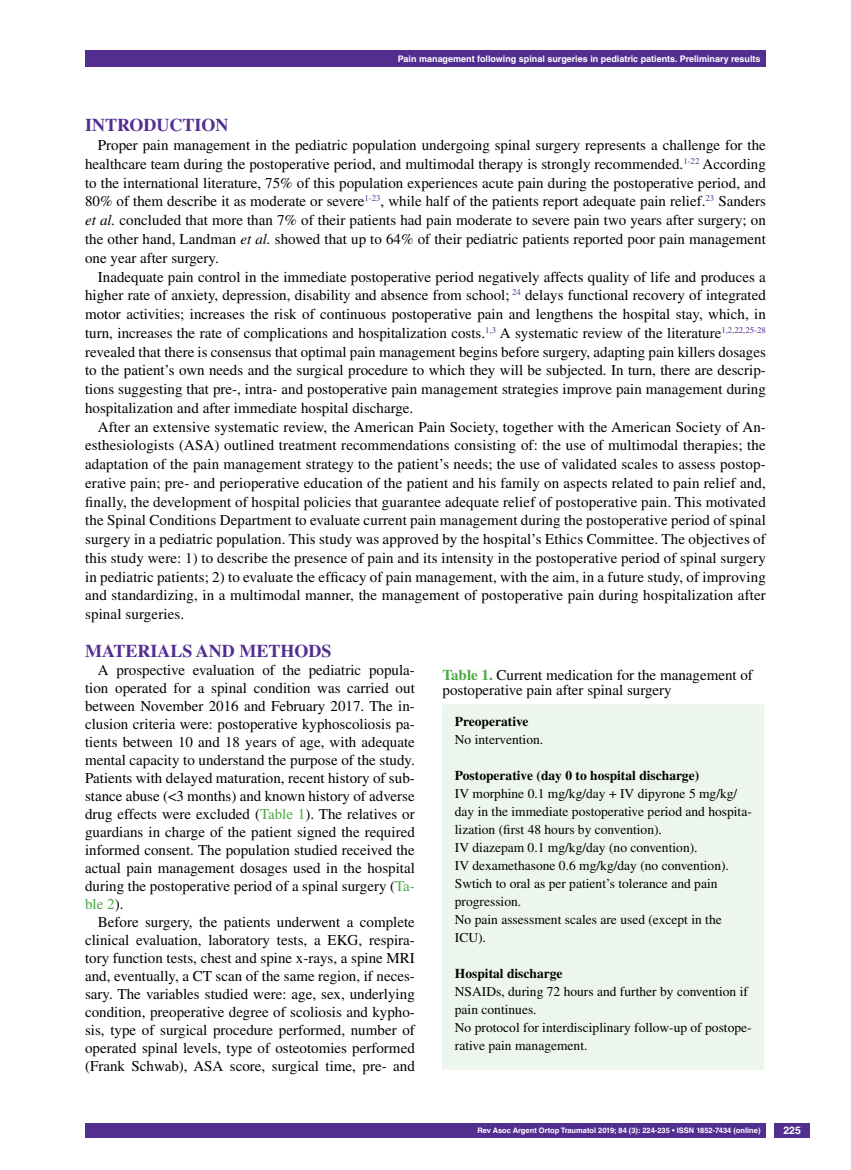
<style>
.page{position:relative;width:851px;height:1170px;background:#fff}
.page>*{position:absolute;margin:0;border:0;box-sizing:border-box;transform-origin:0 0}
.t1{font:700 18px "Times LT Std";color:#522e91}
.t2{font:15px/18.8px "Times LT Std";color:#000;text-align:justify}
.t3{font:13.5px/18px "Times LT Std";color:#000}
.t4{font:700 13.5px "Times LT Std";color:#000}
.t5{font:700 10.5px "Helvetica LT Std";color:#fff}
.t6{font:700 9px "Helvetica LT Std";color:#fff}
.t7{font:700 7.5px "Helvetica LT Std";color:#fff}
.s1{font-style:italic}
.s2{color:#49a942}
.s3{font-weight:700;color:#49a942}
</style>
<div class="page">
<div style="left:85px;top:50px;width:680px;height:17px;background:#522e91"></div>
<div style="left:85px;top:1123px;width:680px;height:14px;background:#522e91"></div>
<div style="left:774px;top:1123px;width:35px;height:14px;background:#522e91"></div>
<div style="left:442px;top:703px;width:323px;height:367px;background:#edf6ec"></div>
<hr style="left:442px;top:702px;width:323px;height:2px;background:#fff">
<hr style="left:764px;top:704px;width:1px;height:365px;background:#fff">
<hr style="left:442px;top:1069px;width:323px;height:2px;background:#fff">
<p class="t6" style="left:398px;top:53px;width:364px">Pain management following spinal surgeries in pediatric patients. Preliminary results</p>
<p class="t1" style="left:85px;top:115px;width:145px">Introduction</p>
<p class="t2" style="left:85px;top:136px;width:682px;text-indent:13px">Proper pain management in the pediatric population undergoing spinal surgery represents a challenge for the healthcare team during the postoperative period, and multimodal therapy is strongly recommended.<sup>1-22</sup> According to the international literature, 75% of this population experiences acute pain during the postoperative period, and 80% of them describe it as moderate or severe<sup>1-23</sup>, while half of the patients report adequate pain relief.<sup>23</sup> Sanders <span class="s1">et al.</span> concluded that more than 7% of their patients had pain moderate to severe pain two years after surgery; on the other hand, Landman <span class="s1">et al.</span> showed that up to 64% of their pediatric patients reported poor pain management one year after surgery.</p>
<p class="t2" style="left:85px;top:267px;width:682px;text-indent:13px">Inadequate pain control in the immediate postoperative period negatively affects quality of life and produces a higher rate of anxiety, depression, disability and absence from school; <sup>24</sup> delays functional recovery of integrated motor activities; increases the risk of continuous postoperative pain and lengthens the hospital stay, which, in turn, increases the rate of complications and hospitalization costs.<sup>1,3</sup> A systematic review of the literature<sup>1,2,22,25-28 </sup>revealed that there is consensus that optimal pain management begins before surgery, adapting pain killers dosages to the patient’s own needs and the surgical procedure to which they will be subjected. In turn, there are descrip&shy;tions suggesting that pre-, intra- and postoperative pain management strategies improve pain management during hospitalization and after immediate hospital discharge.</p>
<p class="t2" style="left:85px;top:417px;width:682px;text-indent:13px">After an extensive systematic review, the American Pain Society, together with the American Society of An&shy;esthesiologists (ASA) outlined treatment recommendations consisting of: the use of multimodal therapies; the adaptation of the pain management strategy to the patient’s needs; the use of validated scales to assess postop&shy;erative pain; pre- and perioperative education of the patient and his family on aspects related to pain relief and, finally, the development of hospital policies that guarantee adequate relief of postoperative pain. This motivated the Spinal Conditions Department to evaluate current pain management during the postoperative period of spinal surgery in a pediatric population. This study was approved by the hospital’s Ethics Committee. The objectives of this study were: 1) to describe the presence of pain and its intensity in the postoperative period of spinal surgery in pediatric patients; 2) to evaluate the efficacy of pain management, with the aim, in a future study, of improving and standardizing, in a multimodal manner, the management of postoperative pain during hospitalization after spinal surgeries.</p>
<p class="t1" style="left:85px;top:640px;width:248px">Materials and Methods</p>
<p class="t2" style="left:85px;top:660px;width:331px;line-height:18px;text-indent:13px">A prospective evaluation of the pediatric popula&shy;tion operated for a spinal condition was carried out between November 2016 and February 2017. The in&shy;clusion criteria were: postoperative kyphoscoliosis pa&shy;tients between 10 and 18 years of age, with adequate mental capacity to understand the purpose of the study.<br>Patients with delayed maturation, recent history of sub&shy;stance abuse (&lt;3 months) and known history of adverse drug effects were excluded (<span class="s2">Table 1</span>). The relatives or guardians in charge of the patient signed the required informed consent. The population studied received the actual pain management dosages used in the hospital during the postoperative period of a spinal surgery (<span class="s2">Ta&shy;ble 2</span>).</p>
<p class="t2" style="left:85px;top:912px;width:331px;line-height:18px;text-indent:13px">Before surgery, the patients underwent a complete clinical evaluation, laboratory tests, a EKG, respira&shy;tory function tests, chest and spine x-rays, a spine MRI and, eventually, a CT scan of the same region, if neces&shy;sary. The variables studied were: age, sex, underlying condition, preoperative degree of scoliosis and kypho&shy;sis, type of surgical procedure performed, number of operated spinal levels, type of osteotomies performed (Frank Schwab), ASA score, surgical time, pre- and</p>
<p class="t2" style="left:442px;top:666px;width:312px;line-height:15.5px"><span class="s3">Table 1.</span> Current medication for the management of postoperative pain after spinal surgery</p>
<p class="t4" style="left:455px;top:713px;width:75px">Preoperative</p>
<p class="t3" style="left:455px;top:730px;width:90px">No intervention.</p>
<p class="t4" style="left:455px;top:767px;width:246px">Postoperative (day 0 to hospital discharge)</p>
<p class="t3" style="left:455px;top:784px;width:298px">IV morphine 0.1 mg/kg/day + IV dipyrone 5 mg/kg/ day in the immediate postoperative period and hospita&shy;lization (first 48 hours by convention).<br>IV diazepam 0.1 mg/kg/day (no convention).<br>IV dexamethasone 0.6 mg/kg/day (no convention).<br>Swtich to oral as per patient’s tolerance and pain progression.<br>No pain assessment scales are used (except in the ICU).</p>
<p class="t4" style="left:455px;top:965px;width:109px">Hospital discharge</p>
<p class="t3" style="left:455px;top:982px;width:298px">NSAIDs, during 72 hours and further by convention if pain continues.<br>No protocol for interdisciplinary follow-up of postope&shy;rative pain management.</p>
<p class="t7" style="left:477px;top:1125px;width:284px">Rev Asoc Argent Ortop Traumatol 2019; 84 (3): 224-235 • ISSN 1852-7434 (online)</p>
<p class="t5" style="left:783px;top:1124px;width:19px">225</p>
</div>
